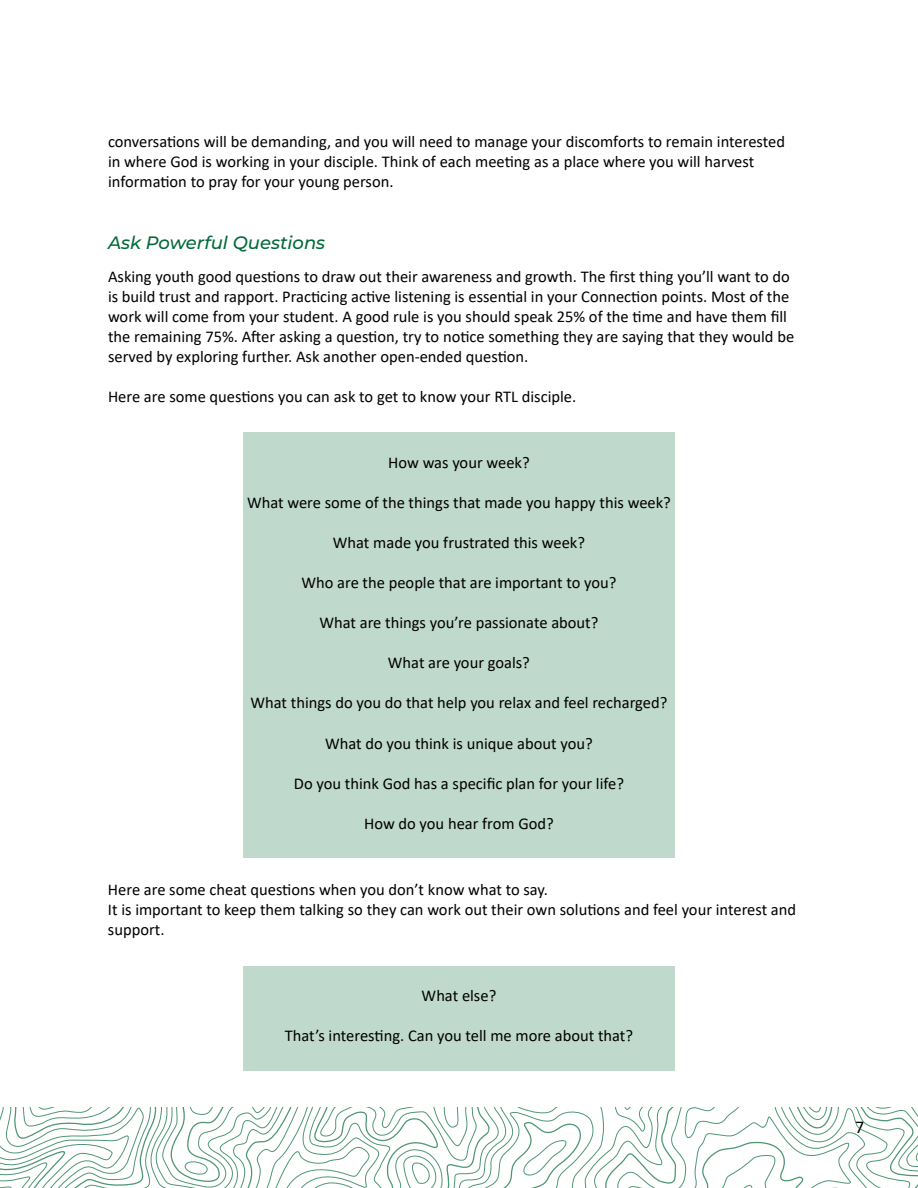
<style>
.page{position:relative;width:918px;height:1188px;background:#fff}
.page>*{position:absolute;margin:0;border:0;box-sizing:border-box;transform-origin:0 0}
.t1{font:italic 500 18px "Montserrat";color:#026938}
.t2{font:18px "Calibri";color:#000}
.t3{font:16.5px/19.8px "Calibri";color:#000}
</style>
<div class="page">
<svg style="left:0;top:1107px;width:918px;height:81px"></svg>
<div style="left:243px;top:432px;width:432px;height:426px;background:#c0d9cd"></div>
<div style="left:243px;top:966px;width:432px;height:105px;background:#c0d9cd"></div>
<p class="t3" style="left:108px;top:132px;width:679px">conversations will be demanding, and you will need to manage your discomforts to remain interested in where God is working in your disciple. Think of each meeting as a place where you will harvest information to pray for your young person.</p>
<p class="t1" style="left:108px;top:230px;width:219px">Ask Powerful Questions</p>
<p class="t3" style="left:108px;top:267px;width:688px">Asking youth good questions to draw out their awareness and growth. The first thing you’ll want to do is build trust and rapport. Practicing active listening is essential in your Connection points. Most of the work will come from your student. A good rule is you should speak 25% of the time and have them fill the remaining 75%. After asking a question, try to notice something they are saying that they would be served by exploring further. Ask another open-ended question.</p>
<p class="t3" style="left:108px;top:386px;width:470px">Here are some questions you can ask to get to know your RTL disciple.</p>
<p class="t3" style="left:388px;top:452px;width:143px">How was your week?</p>
<p class="t3" style="left:247px;top:492px;width:425px">What were some of the things that made you happy this week?</p>
<p class="t3" style="left:333px;top:533px;width:254px">What made you frustrated this week?</p>
<p class="t3" style="left:301px;top:573px;width:317px">Who are the people that are important to you?</p>
<p class="t3" style="left:319px;top:613px;width:280px">What are things you’re passionate about?</p>
<p class="t3" style="left:388px;top:653px;width:143px">What are your goals?</p>
<p class="t3" style="left:251px;top:693px;width:418px">What things do you do that help you relax and feel recharged?</p>
<p class="t3" style="left:325px;top:733px;width:269px">What do you think is unique about you?</p>
<p class="t3" style="left:294px;top:773px;width:332px">Do you think God has a specific plan for your life?</p>
<p class="t3" style="left:364px;top:813px;width:191px">How do you hear from God?</p>
<p class="t3" style="left:108px;top:879px;width:690px">Here are some cheat questions when you don’t know what to say.<br>It is important to keep them talking so they can work out their own solutions and feel your interest and support.</p>
<p class="t3" style="left:422px;top:986px;width:76px">What else?</p>
<p class="t3" style="left:285px;top:1026px;width:350px">That’s interesting. Can you tell me more about that?</p>
<p class="t2" style="left:855px;top:1115px;width:11px">7</p>
</div>
